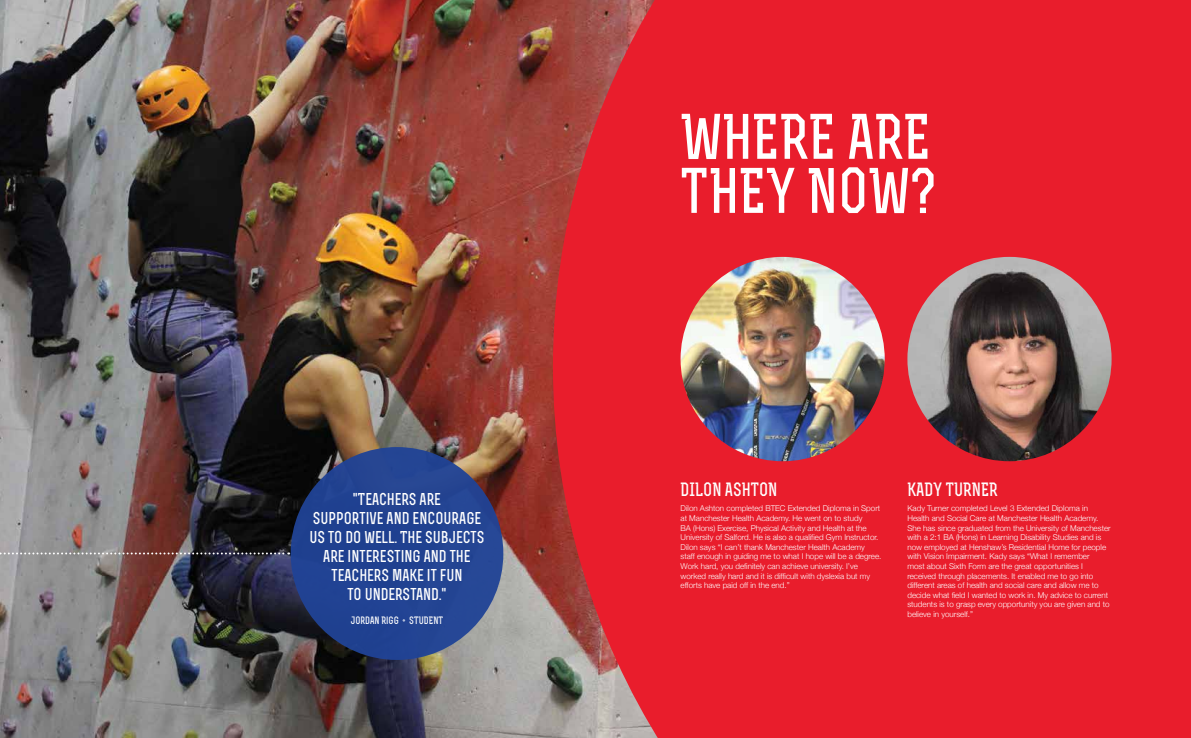
<style>
.page{position:relative;width:1191px;height:738px;background:#fff}
.page>*{position:absolute;margin:0;border:0;box-sizing:border-box;transform-origin:0 0}
.t1{font:700 60px/54px "Rex";color:#fff}
.t2{font:700 18px "Rex";color:#fff}
.t3{font:700 16px/19px "Rex";color:#fff;text-align:center}
.t4{font:700 10px "Rex";color:#fff}
.t5{font:300 8px/9.6px "Helvetica Neue";color:#fff}
</style>
<div class="page">
<img style="left:0;top:0;width:553px;height:737px">
<div style="left:553px;top:0;width:638px;height:737px;background:#e91d2c"></div>
<svg style="left:0;top:552px;width:289px;height:2px"></svg>
<div style="left:291px;top:446px;width:212px;height:213px;background:#204396;border-radius:50%"></div>
<img style="left:680px;top:257px;width:204px;height:204px;border-radius:102px">
<img style="left:907px;top:257px;width:204px;height:204px;border-radius:102px">
<h3 class="t3" style="left:309px;top:488px;width:177px">"TEACHERS ARE<br>SUPPORTIVE AND ENCOURAGE<br>US TO DO WELL. THE SUBJECTS<br>ARE INTERESTING AND THE<br>TEACHERS MAKE IT FUN<br>TO UNDERSTAND."</h3>
<p class="t4" style="left:351px;top:614px;width:94px">JORDAN RIGG ˚ STUDENT</p>
<h1 class="t1" style="left:680px;top:109px;width:257px">WHERE ARE<br>THEY NOW?</h1>
<h2 class="t2" style="left:680px;top:477px;width:98px">DILON ASHTON</h2>
<p class="t5" style="left:680px;top:502px;width:202px">Dilon Ashton completed BTEC Extended Diploma in Sport at Manchester Health Academy. He went on to study<br>BA (Hons) Exercise, Physical Activity and Health at the University of Salford. He is also a qualified Gym Instructor.<br>Dilon says “I can’t thank Manchester Health Academy<br>staff enough in guiding me to what I hope will be a degree.<br>Work hard, you definitely can achieve university. I’ve worked really hard and it is difficult with dyslexia but my efforts have paid off in the end.”</p>
<h2 class="t2" style="left:907px;top:477px;width:92px">KADY TURNER</h2>
<p class="t5" style="left:907px;top:502px;width:205px">Kady Turner completed Level 3 Extended Diploma in Health and Social Care at Manchester Health Academy.<br>She has since graduated from the University of Manchester with a 2:1 BA (Hons) in Learning Disability Studies and is now employed at Henshaw’s Residential Home for people with Vision Impairment. Kady says “What I remember<br>most about Sixth Form are the great opportunities I received through placements. It enabled me to go into different areas of health and social care and allow me to decide what field I wanted to work in. My advice to current students is to grasp every opportunity you are given and to believe in yourself.”</p>
</div>
